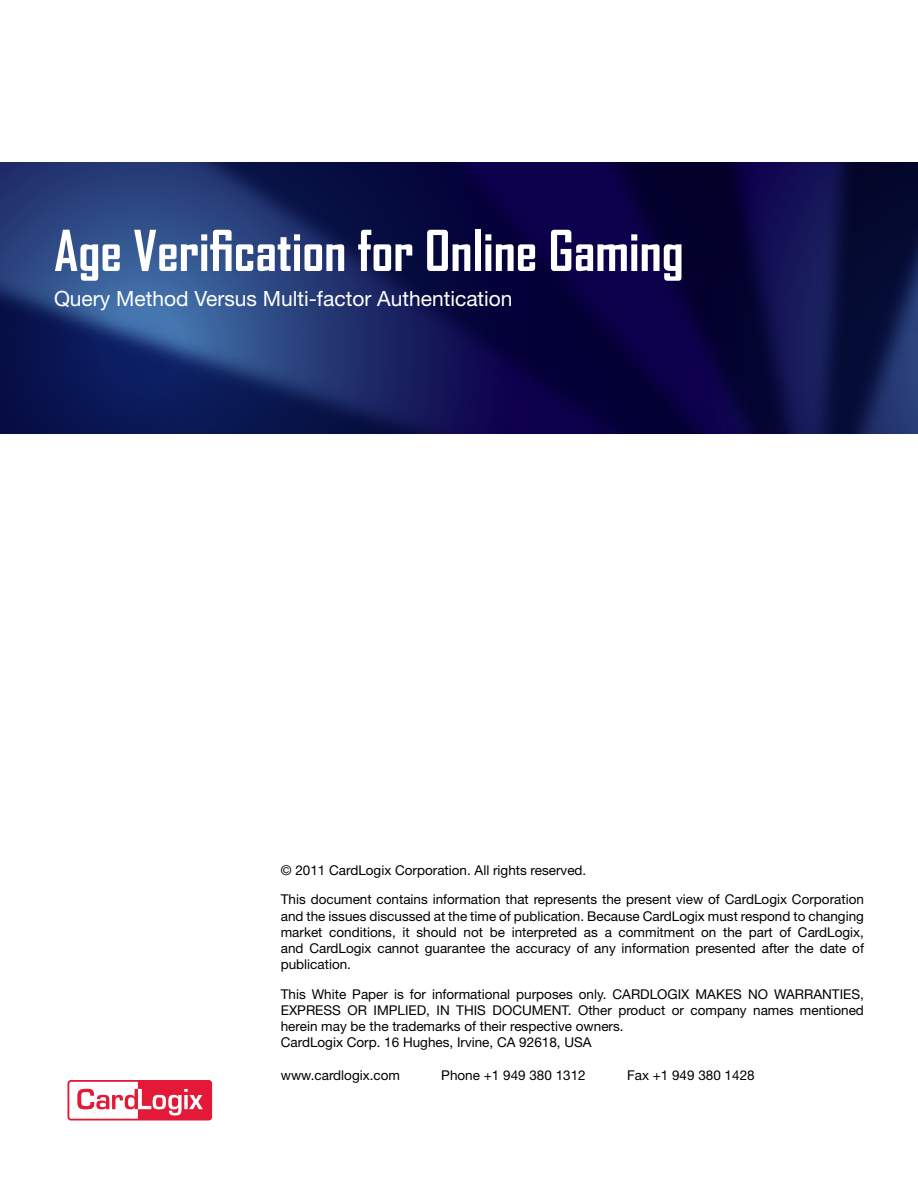
<style>
.page{position:relative;width:918px;height:1188px;background:#fff}
.page>*{position:absolute;margin:0;border:0;box-sizing:border-box;transform-origin:0 0}
.t1{font:700 54px "Agency FB";color:#fff}
.t2{font:21px "Helvetica Neue";color:#fff}
.t3{font:13.5px/16.2px "Helvetica Neue";color:#000;text-align:justify}
</style>
<div class="page">
<svg style="left:67px;top:1080px;width:145px;height:40px"></svg>
<img style="left:0;top:162px;width:918px;height:272px">
<h1 class="t1" style="left:54px;top:217px;width:631px">Age Verification for Online Gaming</h1>
<h2 class="t2" style="left:54px;top:286px;width:460px">Query Method Versus Multi-factor Authentication</h2>
<p class="t3" style="left:281px;top:862px;width:307px">© 2011 CardLogix Corporation. All rights reserved.</p>
<p class="t3" style="left:281px;top:891px;width:585px">This document contains information that represents the present view of CardLogix Corporation and the issues discussed at the time of publication. Because CardLogix must respond to changing market conditions, it should not be interpreted as a commitment on the part of CardLogix, and CardLogix cannot guarantee the accuracy of any information presented after the date of publication.</p>
<p class="t3" style="left:281px;top:986px;width:585px;text-align:left">This White Paper is for informational purposes only. CARDLOGIX MAKES NO WARRANTIES, EXPRESS OR IMPLIED, IN THIS DOCUMENT. Other product or company names mentioned herein may be the trademarks of their respective owners.<br>CardLogix Corp. 16 Hughes, Irvine, CA 92618, USA</p>
<p class="t3" style="left:281px;top:1067px;width:121px">www.cardlogix.com</p>
<p class="t3" style="left:441px;top:1067px;width:146px">Phone +1 949 380 1312</p>
<p class="t3" style="left:627px;top:1067px;width:129px">Fax +1 949 380 1428</p>
</div>
